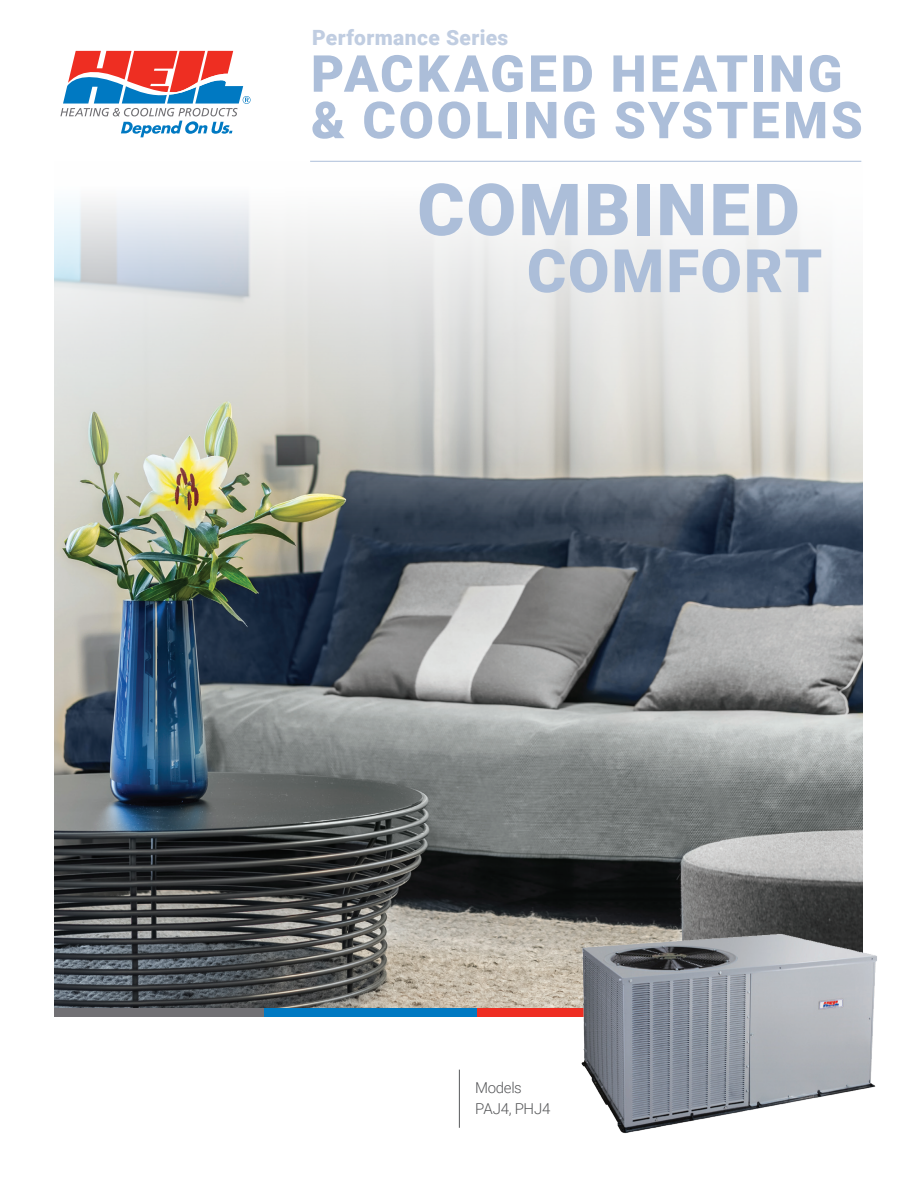
<style>
.page{position:relative;width:918px;height:1188px;background:#fff}
.page>*{position:absolute;margin:0;border:0;box-sizing:border-box;transform-origin:0 0}
.H-Main_Header{font:900 72px "Roboto";letter-spacing:.03em;color:#acbed9}
.H-Main_Header-2{font:900 60px "Roboto";letter-spacing:.03em;color:#acbed9}
.H-Main_Header-3{font:900 51px/46.5px "Roboto";letter-spacing:.06em;color:#acbed9}
.H-Main_Header-4{font:900 21px "Roboto";letter-spacing:.02em;color:#c0cde1}
.H-Model_title{font:300 15px/21px "Roboto";letter-spacing:-.02em;color:#57585a}
</style>
<div class="page">
<img style="left:54px;top:161px;width:809px;height:848px">
<svg style="left:60px;top:51px;width:191px;height:86px"></svg>
<hr style="left:310px;top:161px;width:551px;height:1px;background:#acbed9">
<div style="left:54px;top:1009px;width:210px;height:8px;background:#717074"></div>
<div style="left:477px;top:1009px;width:210px;height:8px;background:#ee2e22"></div>
<div style="left:264px;top:1009px;width:213px;height:8px;background:#0079c2"></div>
<hr style="left:459px;top:1070px;width:1px;height:58px;background:#57585a">
<img style="left:566px;top:926px;width:311px;height:208px">
<p class="H-Main_Header-4" style="left:312px;top:23px;width:198px">Performance Series</p>
<p class="H-Main_Header-3" style="left:311px;top:48px;width:553px">PACKAGED HEATING &amp; COOLING SYSTEMS</p>
<p class="H-Main_Header" style="left:417px;top:159px;width:384px">COMBINED</p>
<p class="H-Main_Header-2" style="left:527px;top:229px;width:297px">COMFORT</p>
<p class="H-Model_title" style="left:475px;top:1077px;width:77px">Models<br>PAJ4, PHJ4</p>
</div>
